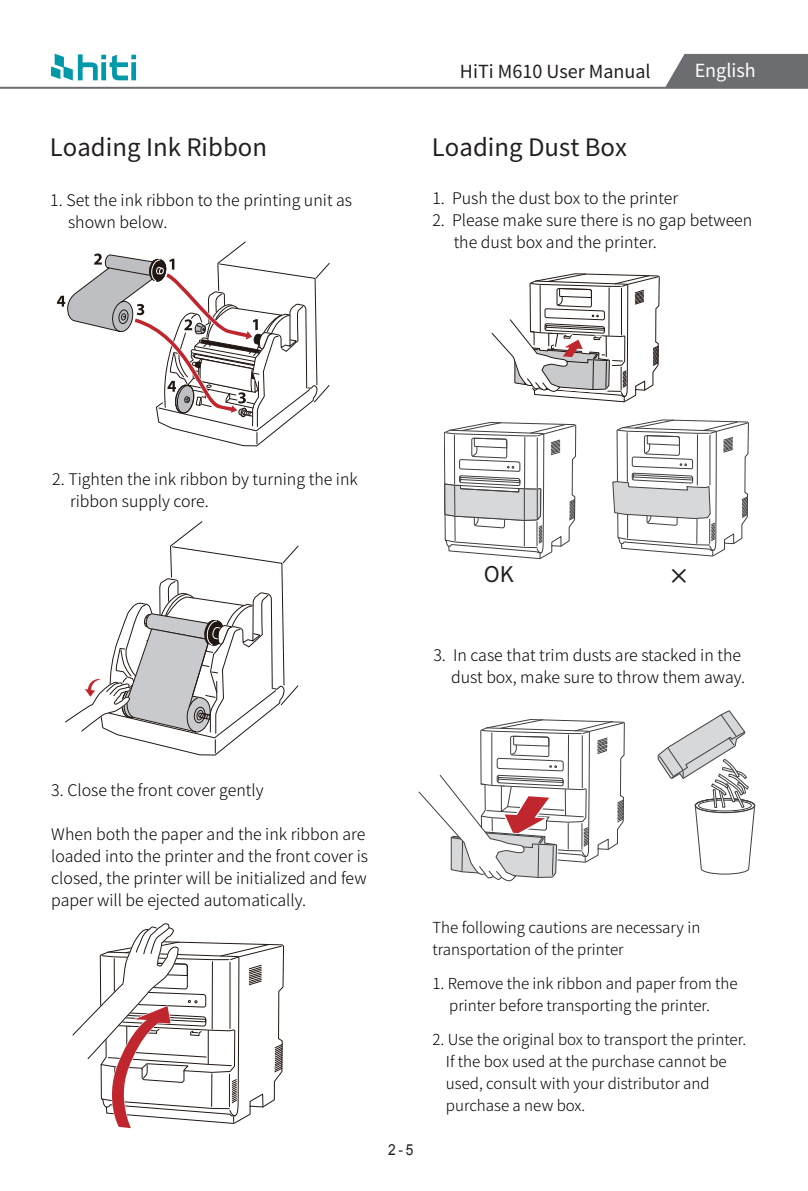
<style>
.page{position:relative;width:808px;height:1191px;background:#fff}
.page>*{position:absolute;margin:0;border:0;box-sizing:border-box;transform-origin:0 0}
.t1{font:24px "Noto Sans CJ Ktc";color:#221f21}
.t2{font:21.6px "Noto Sans CJ Ktc";color:#231f20}
.t3{font:500 21.6px "Noto Sans CJ Ktc";color:#231f20}
.t4{font:18px "Noto Sans CJ Ktc";color:#231f20}
.t5{font:18px "Noto Sans CJ Ktc";color:#fff}
.t6{font:300 16px/22px "Noto Sans CJ Ktc";color:#030303}
.t7{font:300 15.2px/22px "Noto Sans CJ Ktc";color:#030303}
.t8{font:15.2px "Arial";color:#221f21;scale:.9 1}
</style>
<div class="page">
<svg style="left:57px;top:241px;width:273px;height:206px"></svg>
<svg style="left:65px;top:521px;width:234px;height:235px"></svg>
<svg style="left:72px;top:923px;width:213px;height:206px"></svg>
<svg style="left:613px;top:419px;width:136px;height:138px"></svg>
<svg style="left:444px;top:422px;width:133px;height:137px"></svg>
<svg style="left:491px;top:273px;width:169px;height:130px"></svg>
<svg style="left:418px;top:719px;width:207px;height:162px"></svg>
<svg style="left:657px;top:710px;width:98px;height:165px"></svg>
<hr style="left:0;top:87px;width:808px;height:2px;background:#6c6d70">
<svg style="left:51px;top:54px;width:85px;height:26px"></svg>
<svg style="left:665px;top:54px;width:143px;height:33px"></svg>
<p class="t4" style="left:460px;top:61px;width:192px">HiTi M610 User Manual</p>
<p class="t5" style="left:695px;top:61px;width:63px">English</p>
<h1 class="t1" style="left:50px;top:134px;width:219px">Loading Ink Ribbon</h1>
<h1 class="t1" style="left:432px;top:134px;width:197px">Loading Dust Box</h1>
<p class="t6" style="left:68px;top:190px;width:286px;text-indent:-18px">1. Set the ink ribbon to the printing unit as shown below.</p>
<p class="t6" style="left:432px;top:188px;width:247px">1. Push the dust box to the printer</p>
<p class="t6" style="left:454px;top:210px;width:300px;text-indent:-21px">2. Please make sure there is no gap between the dust box and the printer.</p>
<p class="t6" style="left:70px;top:469px;width:289px;text-indent:-18px">2. Tighten the ink ribbon by turning the ink ribbon supply core.</p>
<h2 class="t2" style="left:484px;top:562px;width:32px">OK</h2>
<h2 class="t3" style="left:668px;top:564px;width:23px">×</h2>
<p class="t6" style="left:433px;top:645px;width:313px;text-align:right">3. In case that trim dusts are stacked in the dust box, make sure to throw them away.</p>
<p class="t6" style="left:51px;top:780px;width:214px">3. Close the front cover gently</p>
<p class="t6" style="left:51px;top:824px;width:318px">When both the paper and the ink ribbon are loaded into the printer and the front cover is closed, the printer will be initialized and few paper will be ejected automatically.</p>
<p class="t8" style="left:388px;top:1139px;width:30px">2-5</p>
<p class="t7" style="left:432px;top:916px;width:269px">The following cautions are necessary in transportation of the printer</p>
<p class="t7" style="left:449px;top:972px;width:290px;text-indent:-17px">1. Remove the ink ribbon and paper from the printer before transporting the printer.</p>
<p class="t7" style="left:446px;top:1028px;width:302px;text-indent:-13px">2. Use the original box to transport the printer.<br>If the box used at the purchase cannot be used, consult with your distributor and purchase a new box.</p>
</div>
